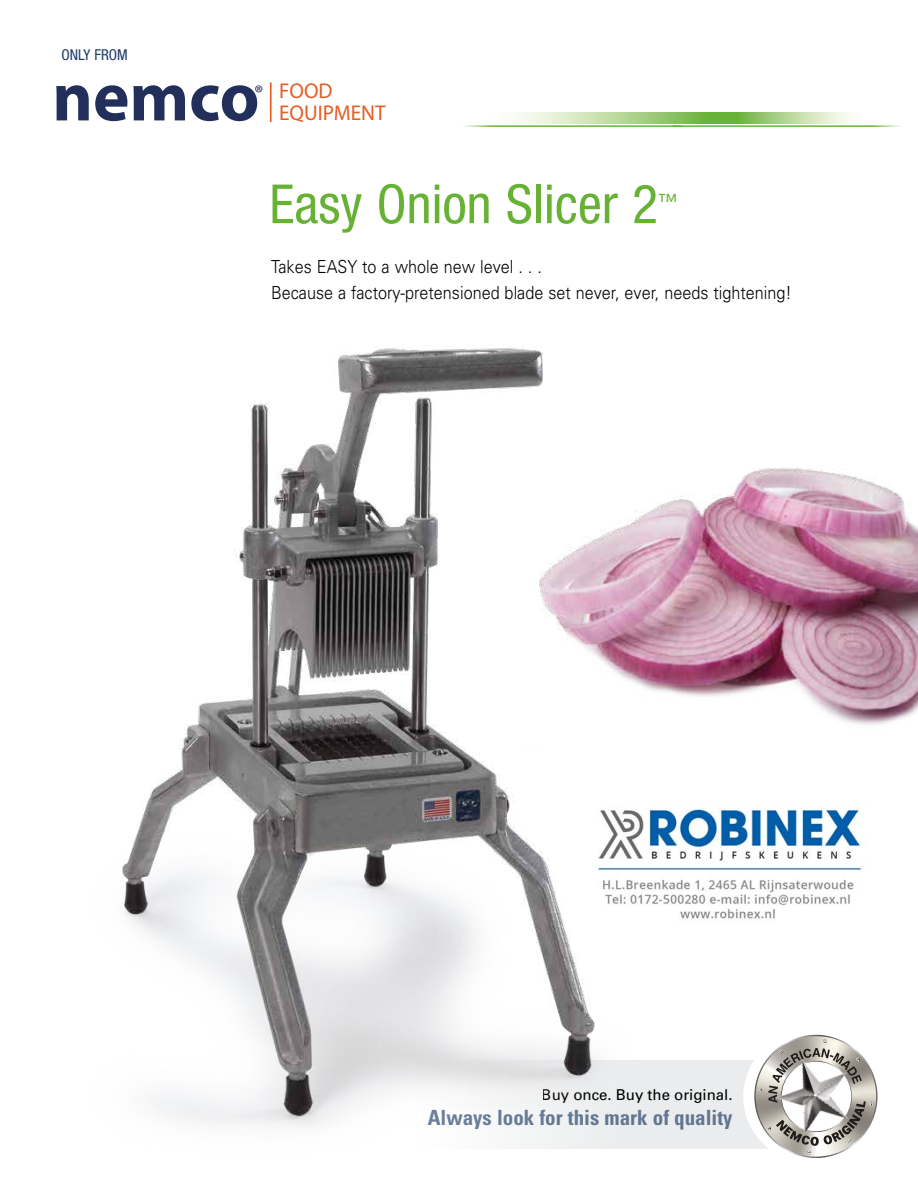
<style>
.page{position:relative;width:918px;height:1188px;background:#fff}
.page>*{position:absolute;margin:0;border:0;box-sizing:border-box;transform-origin:0 0}
.t1{font:700 70.2px "Myriad Pro";color:#222f5b}
.t2{font:condensed 54px "Helvetica Neue";color:#67b135}
.t3{font:21.45px/22.2px "Myriad Pro";color:#e65d22}
.t4{font:21.45px "Myriad Pro";color:#222f5b}
.t5{font:700 condensed 21px "Univers";color:#6b809d}
.t6{font:condensed 19.8px "Helvetica Neue";color:#67b135}
.t7{font:300 18px/25.5px "Univers";color:#000;scale:.9 1}
.t8{font:15px "Univers";color:#000}
.t9{font:condensed 15px "Helvetica Neue";color:#1f3c69}
</style>
<div class="page">
<svg style="left:642px;top:1036px;width:232px;height:119px"></svg>
<img style="left:761px;top:1041px;width:108px;height:106px">
<img style="left:122px;top:348px;width:520px;height:801px">
<img style="left:523px;top:458px;width:395px;height:288px">
<hr style="left:673px;top:125px;width:232px;height:2px;background:#67b135">
<hr style="left:459px;top:125px;width:222px;height:2px;background:#67b135">
<svg style="left:516px;top:112px;width:208px;height:12px"></svg>
<svg style="left:724px;top:112px;width:126px;height:12px"></svg>
<hr style="left:270px;top:83px;width:2px;height:39px;background:#e65d22">
<img style="left:580px;top:790px;width:282px;height:148px">
<p class="t9" style="left:62px;top:46px;width:68px">ONLY FROM</p>
<h1 class="t1" style="left:52px;top:57px;width:209px">nemco</h1>
<p class="t3" style="left:279px;top:80px;width:108px">FOOD<br>EQUIPMENT</p>
<p class="t4" style="left:255px;top:81px;width:10px">®</p>
<h2 class="t2" style="left:269px;top:173px;width:390px">Easy Onion Slicer 2</h2>
<p class="t6" style="left:658px;top:190px;width:21px">™</p>
<p class="t7" style="left:271px;top:254px;width:580px">Takes EASY to a whole new level . . .<br>Because a factory-pretensioned blade set never, ever, needs tightening!</p>
<p class="t8" style="left:542px;top:1085px;width:192px">Buy once. Buy the original.</p>
<p class="t5" style="left:428px;top:1104px;width:306px">Always look for this mark of quality</p>
</div>
